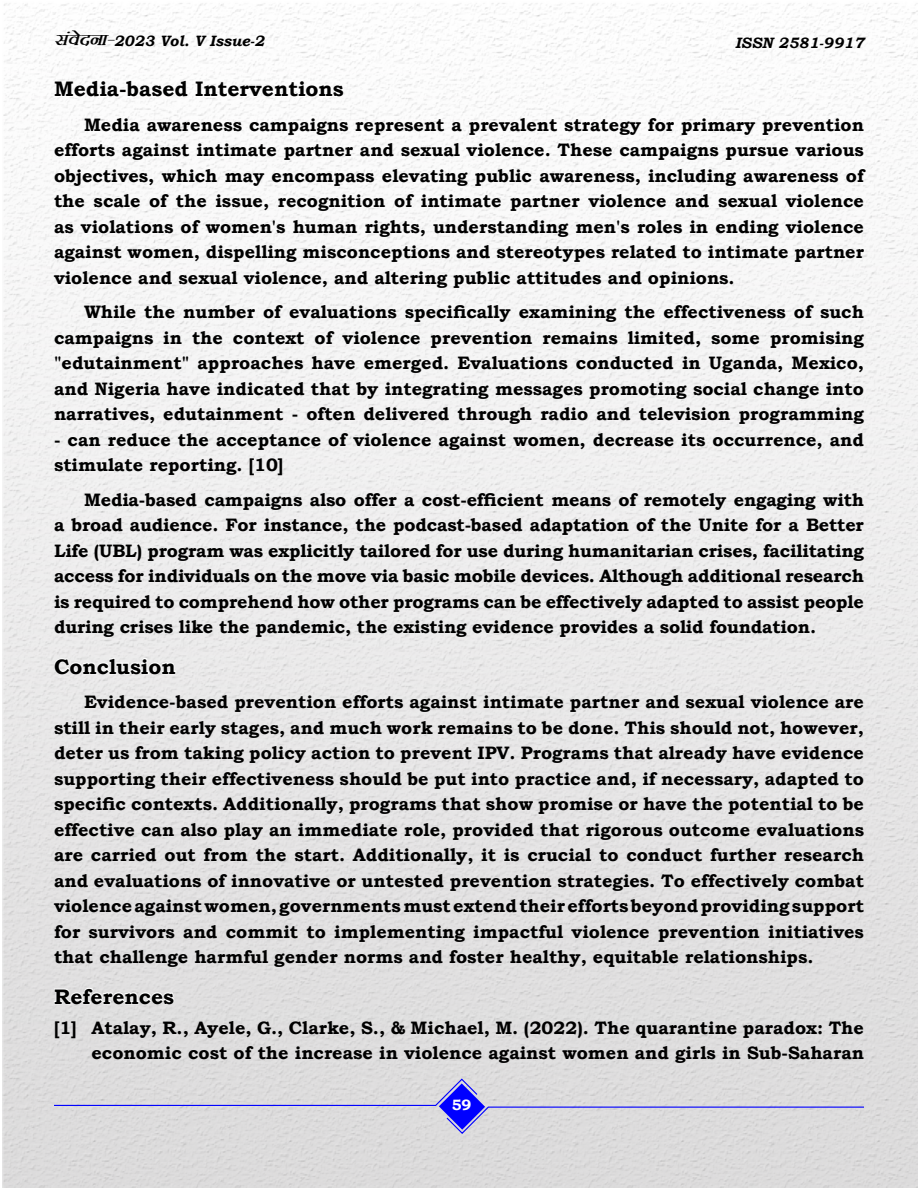
<style>
.page{position:relative;width:918px;height:1188px;background:#fff}
.page>*{position:absolute;margin:0;border:0;box-sizing:border-box;transform-origin:0 0}
.Eng__Text_Sub_Headin{font:700 21px "Bookman Old Style";color:#000}
.English_Paragrah{font:700 18px/25.5px "Bookman Old Style";color:#000;text-align:justify}
.Eng__Tab_Setting{font:700 18px/25.5px "Bookman Old Style";color:#000;text-align:right}
.t1{font:italic 700 15px "Bookman Old Style";color:#000}
.t2{font:700 15px "Bookman Old Style";color:#fff}
.s1{font-family:"Kruti Dev 100";font-size:19.5px}
</style>
<div class="page">
<img style="left:3px;top:3px;width:915px;height:1185px">
<svg style="left:53px;top:1078px;width:812px;height:57px;background:#d1d1dc"></svg>
<svg style="left:53px;top:74px;width:292px;height:24px"></svg>
<svg style="left:53px;top:657px;width:124px;height:19px"></svg>
<svg style="left:53px;top:987px;width:122px;height:18px"></svg>
<p class="t1" style="left:54px;top:29px;width:212px"><span class="s1">laosnuk&amp;</span>2023 Vol. V Issue-2</p>
<p class="t1" style="left:735px;top:32px;width:130px">ISSN 2581-9917</p>
<p class="Eng__Text_Sub_Headin" style="left:54px;top:74px;width:291px">Media-based Interventions</p>
<p class="English_Paragrah" style="left:54px;top:111px;width:812px;text-indent:30px">Media awareness campaigns represent a prevalent strategy for primary prevention efforts against intimate partner and sexual violence. These campaigns pursue various objectives, which may encompass elevating public awareness, including awareness of the scale of the issue, recognition of intimate partner violence and sexual violence as violations of women's human rights, understanding men's roles in ending violence against women, dispelling misconceptions and stereotypes related to intimate partner violence and sexual violence, and altering public attitudes and opinions.</p>
<p class="English_Paragrah" style="left:54px;top:299px;width:811px;text-indent:30px">While the number of evaluations specifically examining the effectiveness of such campaigns in the context of violence prevention remains limited, some promising "edutainment" approaches have emerged. Evaluations conducted in Uganda, Mexico, and Nigeria have indicated that by integrating messages promoting social change into narratives, edutainment - often delivered through radio and television programming</p>
<p class="English_Paragrah" style="left:54px;top:426px;width:812px">- can reduce the acceptance of violence against women, decrease its occurrence, and stimulate reporting. [10]</p>
<p class="English_Paragrah" style="left:54px;top:486px;width:812px;text-indent:30px">Media-based campaigns also offer a cost-efficient means of remotely engaging with a broad audience. For instance, the podcast-based adaptation of the Unite for a Better Life (UBL) program was explicitly tailored for use during humanitarian crises, facilitating access for individuals on the move via basic mobile devices. Although additional research is required to comprehend how other programs can be effectively adapted to assist people during crises like the pandemic, the existing evidence provides a solid foundation.</p>
<p class="Eng__Text_Sub_Headin" style="left:54px;top:651px;width:123px">Conclusion</p>
<p class="English_Paragrah" style="left:54px;top:689px;width:812px;text-indent:30px">Evidence-based prevention efforts against intimate partner and sexual violence are still in their early stages, and much work remains to be done. This should not, however, deter us from taking policy action to prevent IPV. Programs that already have evidence supporting their effectiveness should be put into practice and, if necessary, adapted to specific contexts. Additionally, programs that show promise or have the potential to be effective can also play an immediate role, provided that rigorous outcome evaluations are carried out from the start. Additionally, it is crucial to conduct further research and evaluations of innovative or untested prevention strategies. To effectively combat violence against women, governments must extend their efforts beyond providing support for survivors and commit to implementing impactful violence prevention initiatives that challenge harmful gender norms and foster healthy, equitable relationships.</p>
<p class="Eng__Text_Sub_Headin" style="left:54px;top:981px;width:122px">References</p>
<p class="Eng__Tab_Setting" style="left:54px;top:1014px;width:812px">[1] Atalay, R., Ayele, G., Clarke, S., &amp; Michael, M. (2022). The quarantine paradox: The economic cost of the increase in violence against women and girls in Sub-Saharan</p>
<p class="t2" style="left:452px;top:1094px;width:21px">59</p>
</div>
